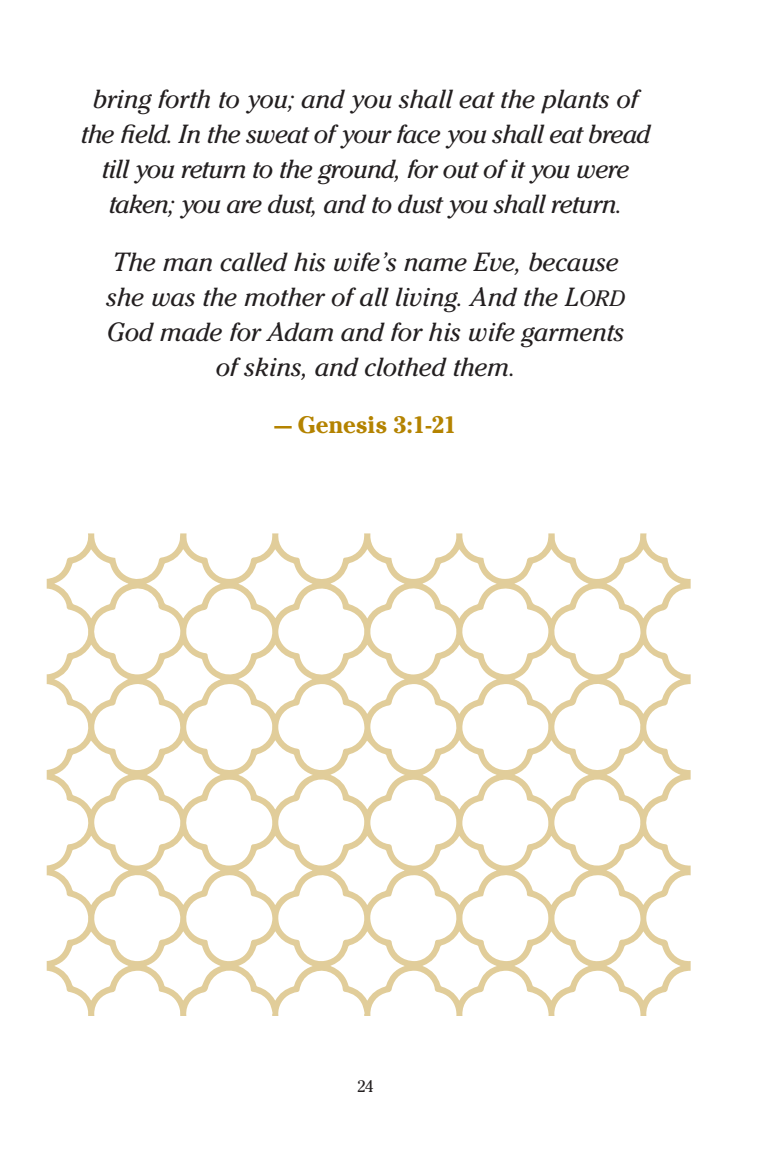
<style>
.page{position:relative;width:765px;height:1170px;background:#fff}
.page>*{position:absolute;margin:0;border:0;box-sizing:border-box;transform-origin:0 0}
.body_text_cheltenham{font:italic 27.5px/35px "Cheltenham Pro";letter-spacing:-.01em;color:#231f20;text-align:center}
.body_text_cheltenham-2{font:700 25px "Cheltenham Pro";color:#b48300}
.t1{font:17.5px "Cheltenham Pro";color:#231f20}
.s1{font-family:"Cheltenham Pro Italic SC850";font-style:normal;font-size:23.5px}
</style>
<div class="page">
<svg style="left:47px;top:533px;width:644px;height:483px"></svg>
<p class="body_text_cheltenham" style="left:81px;top:82px;width:571px">bring forth to you; and you shall eat the plants of the field. In the sweat of your face you shall eat bread till you return to the ground, for out of it you were taken; you are dust, and to dust you shall return.</p>
<p class="body_text_cheltenham" style="left:106px;top:245px;width:520px">The man called his wife’s name Eve, because she was the mother of all living. And the L<span class="s1">ord </span>God made for Adam and for his wife garments of skins, and clothed them.</p>
<p class="body_text_cheltenham-2" style="left:274px;top:411px;width:184px">— Genesis 3:1-21</p>
<p class="t1" style="left:357px;top:1076px;width:18px">24</p>
</div>
